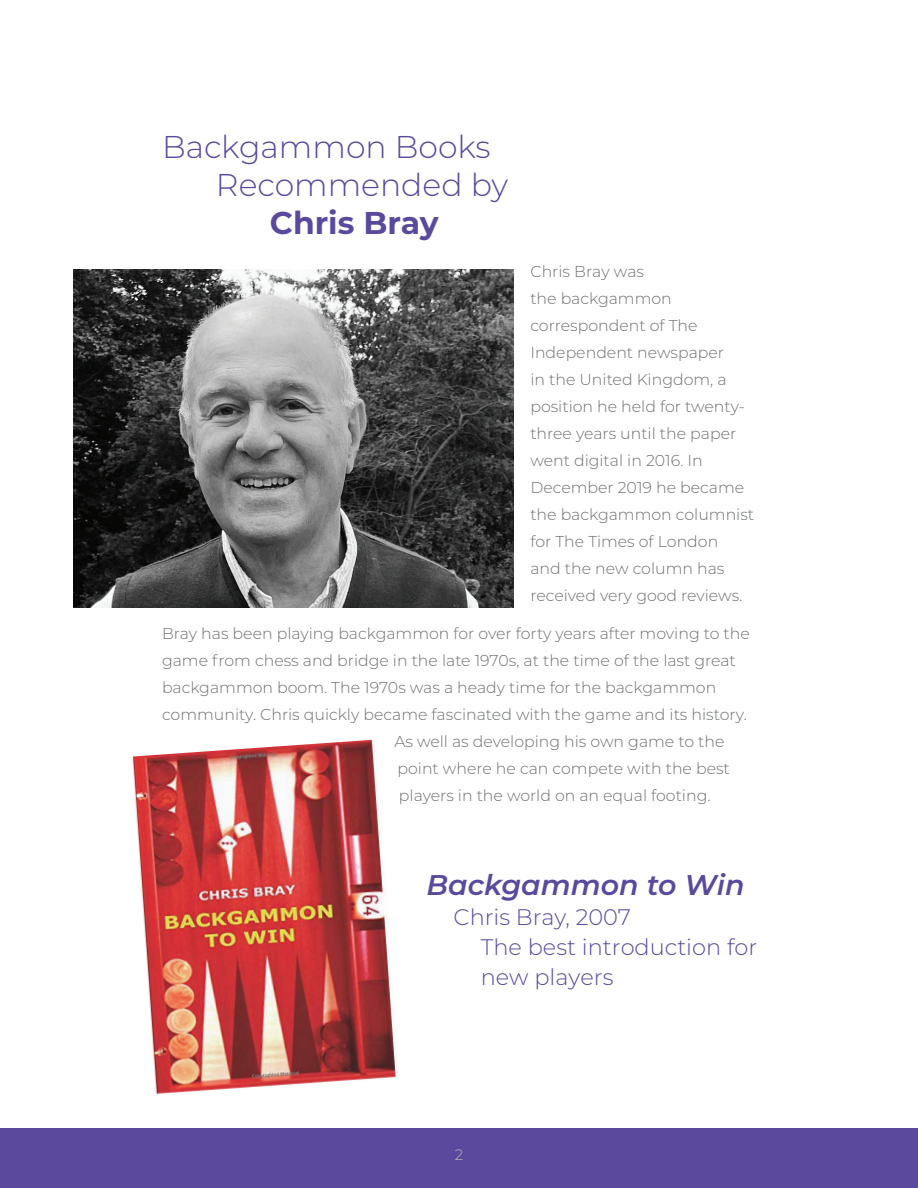
<style>
.page{position:relative;width:918px;height:1188px;background:#fff}
.page>*{position:absolute;margin:0;border:0;box-sizing:border-box;transform-origin:0 0}
.t1{font:300 31.5px/37.8px "Montserrat";color:#5b499e}
.t2{font:700 31.5px "Montserrat";color:#5b499e}
.t3{font:italic 600 28.5px "Montserrat";color:#5b499e}
.t4{font:300 22.5px/30px "Montserrat";color:#5b499e}
.t5{font:300 15.75px/27px "Montserrat";color:#6d6f71}
.t6{font:300 15px "Montserrat";color:#b6b7b8}
</style>
<div class="page">
<div style="left:0;top:1128px;width:918px;height:60px;background:#5b499e"></div>
<img style="left:132px;top:739px;width:264px;height:355px">
<img style="left:73px;top:269px;width:440px;height:338px">
<h1 class="t1" style="left:216px;top:127px;width:294px;text-indent:-54px">Backgammon Books<br>Recommended by</h1>
<h1 class="t2" style="left:270px;top:200px;width:170px">Chris Bray</h1>
<p class="t5" style="left:530px;top:257px;width:225px">Chris Bray was<br>the backgammon correspondent of The<br>Independent newspaper<br>in the United Kingdom, a position he held for twenty&shy;three years until the paper went digital in 2016. In<br>December 2019 he became the backgammon columnist for The Times of London<br>and the new column has received very good reviews.</p>
<p class="t5" style="left:162px;top:619px;width:589px">Bray has been playing backgammon for over forty years after moving to the</p>
<p class="t5" style="left:162px;top:646px;width:575px">game from chess and bridge in the late 1970s, at the time of the last great</p>
<p class="t5" style="left:162px;top:673px;width:556px">backgammon boom. The 1970s was a heady time for the backgammon</p>
<p class="t5" style="left:162px;top:700px;width:586px">community. Chris quickly became fascinated with the game and its history.</p>
<p class="t5" style="left:395px;top:727px;width:332px">As well as developing his own game to the</p>
<p class="t5" style="left:397px;top:754px;width:334px">point where he can compete with the best</p>
<p class="t5" style="left:399px;top:781px;width:313px">players in the world on an equal footing.</p>
<h2 class="t3" style="left:427px;top:865px;width:320px">Backgammon to Win</h2>
<h3 class="t4" style="left:481px;top:901px;width:278px;text-indent:-27px">Chris Bray, 2007<br>The best introduction for new players</h3>
<p class="t6" style="left:455px;top:1145px;width:10px">2</p>
</div>
